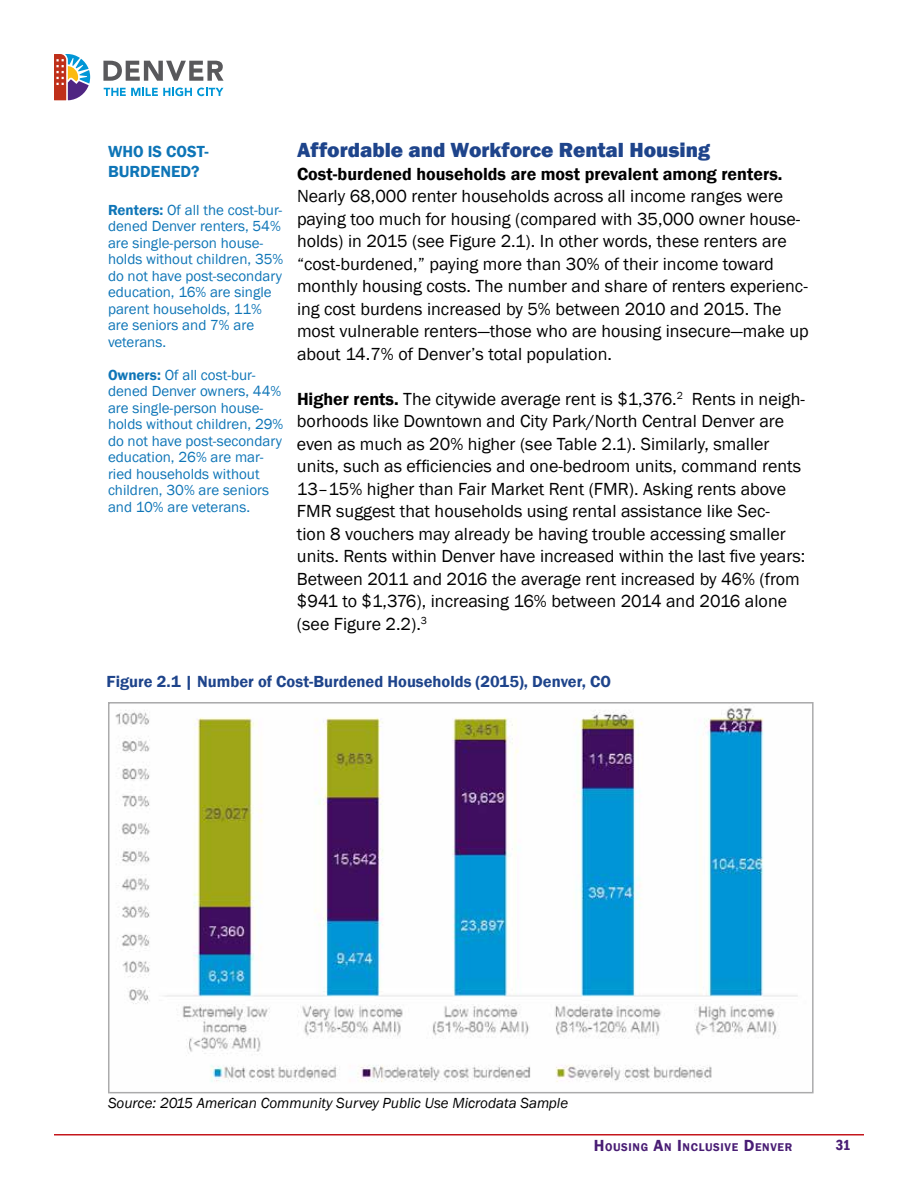
<style>
.page{position:relative;width:918px;height:1188px;background:#fff}
.page>*{position:absolute;margin:0;border:0;box-sizing:border-box;transform-origin:0 0}
.t1{font:800 21px "Franklin Gothic";color:#1e448b}
.t2{font:18px/22.5px "Franklin Gothic";color:#000}
.t3{font:600 18px "Franklin Gothic";color:#000}
.t4{font:600 16.5px "Franklin Gothic";color:#1e448b}
.t5{font:600 16.5px/19.8px "Franklin Gothic";color:#0e75b7}
.t6{font:15px/16.5px "Franklin Gothic";color:#0e75b7}
.t7{font:italic 15px "Franklin Gothic";color:#000}
.t8{font:600 condensed 15px "Franklin Gothic";color:#491d74}
.t9{font:600 11.55px "Franklin Gothic";letter-spacing:.055em;color:#491d74}
.s1{font-weight:600}
.s2{font-size:16.5px}
</style>
<div class="page">
<svg style="left:103px;top:61px;width:121px;height:20px"></svg>
<svg style="left:104px;top:88px;width:119px;height:8px"></svg>
<svg style="left:54px;top:54px;width:36px;height:46px"></svg>
<hr style="left:54px;top:1134px;width:810px;height:2px;background:#c4161c">
<img style="left:115px;top:708px;width:683px;height:374px">
<div style="left:108px;top:702px;width:706px;height:391px;border:2px solid #ababac"></div>
<p class="t5" style="left:108px;top:142px;width:102px">WHO IS COST-<br>BURDENED?</p>
<p class="t6" style="left:108px;top:202px;width:177px"><span class="s1">Renters:</span> Of all the cost-bur&shy;dened Denver renters, 54% are single-person house&shy;holds without children, 35% do not have post-secondary education, 16% are single parent households, 11% are seniors and 7% are veterans.</p>
<p class="t6" style="left:108px;top:367px;width:177px"><span class="s1">Owners:</span> Of all cost-bur&shy;dened Denver owners, 44% are single-person house&shy;holds without children, 29% do not have post-secondary education, 26% are mar&shy;ried households without children, 30% are seniors and 10% are veterans.</p>
<p class="t1" style="left:297px;top:137px;width:415px">Affordable and Workforce Rental Housing</p>
<p class="t3" style="left:297px;top:163px;width:487px">Cost-burdened households are most prevalent among renters.</p>
<p class="t2" style="left:297px;top:185px;width:513px">Nearly 68,000 renter households across all income ranges were paying too much for housing (compared with 35,000 owner house&shy;holds) in 2015 (see Figure 2.1). In other words, these renters are “cost-burdened,” paying more than 30% of their income toward monthly housing costs. The number and share of renters experienc&shy;ing cost burdens increased by 5% between 2010 and 2015. The most vulnerable renters—those who are housing insecure—make up about 14.7% of Denver’s total population.</p>
<p class="t2" style="left:297px;top:388px;width:510px"><span class="s1">Higher rents.</span> The citywide average rent is $1,376.<sup>2</sup> Rents in neigh&shy;borhoods like Downtown and City Park/North Central Denver are even as much as 20% higher (see Table 2.1). Similarly, smaller units, such as efficiencies and one-bedroom units, command rents 13–15% higher than Fair Market Rent (FMR). Asking rents above FMR suggest that households using rental assistance like Sec-<br>tion 8 vouchers may already be having trouble accessing smaller units. Rents within Denver have increased within the last five years:<br>Between 2011 and 2016 the average rent increased by 46% (from $941 to $1,376), increasing 16% between 2014 and 2016 alone (see Figure 2.2).<sup>3</sup></p>
<p class="t4" style="left:107px;top:672px;width:506px">Figure 2.1 | Number of Cost-Burdened Households (2015), Denver, CO</p>
<p class="t7" style="left:108px;top:1093px;width:462px">Source: 2015 American Community Survey Public Use Microdata Sample</p>
<p class="t9" style="left:594px;top:1140px;width:200px"><span class="s2">H</span>OUSING <span class="s2">A</span>N <span class="s2">I</span> NCLUSIVE <span class="s2">D</span>ENVER</p>
<p class="t8" style="left:836px;top:1135px;width:16px">31</p>
</div>
